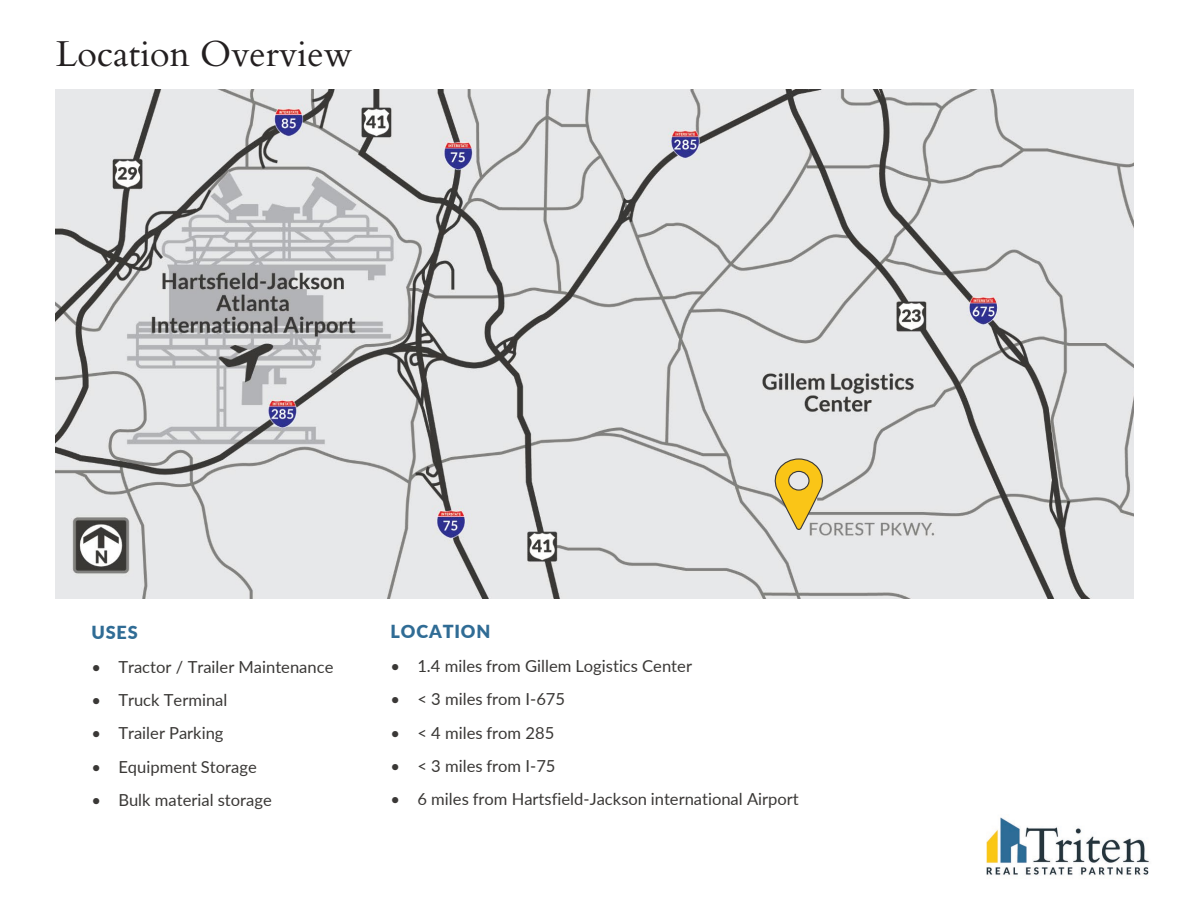
<style>
.page{position:relative;width:1188px;height:918px;background:#fff}
.page>*{position:absolute;margin:0;border:0;box-sizing:border-box;transform-origin:0 0}
.t1{font:36px "Cardo";color:#231f20}
.t2{font:900 18px "Lato";letter-spacing:.05em;color:#306c95}
.t3{font:16.5px "Lato";color:#3a3836}
</style>
<div class="page">
<img style="left:56px;top:89px;width:1078px;height:509px">
<svg style="left:773px;top:458px;width:51px;height:73px;background:#dec677"></svg>
<img style="left:986px;top:817px;width:163px;height:59px">
<p class="t1" style="left:56px;top:25px;width:298px">Location Overview</p>
<p class="t2" style="left:91px;top:619px;width:48px">USES</p>
<p class="t3" style="left:91px;top:655px;width:244px">• Tractor / Trailer Maintenance</p>
<p class="t3" style="left:91px;top:688px;width:138px">• Truck Terminal</p>
<p class="t3" style="left:91px;top:721px;width:134px">• Trailer Parking</p>
<p class="t3" style="left:91px;top:755px;width:167px">• Equipment Storage</p>
<p class="t3" style="left:91px;top:788px;width:182px">• Bulk material storage</p>
<p class="t2" style="left:390px;top:618px;width:102px">LOCATION</p>
<p class="t3" style="left:390px;top:654px;width:303px">• 1.4 miles from Gillem Logistics Center</p>
<p class="t3" style="left:390px;top:687px;width:176px">• &lt; 3 miles from I-675</p>
<p class="t3" style="left:390px;top:721px;width:165px">• &lt; 4 miles from 285</p>
<p class="t3" style="left:390px;top:754px;width:167px">• &lt; 3 miles from I-75</p>
<p class="t3" style="left:390px;top:787px;width:410px">• 6 miles from Hartsfield-Jackson international Airport</p>
</div>
